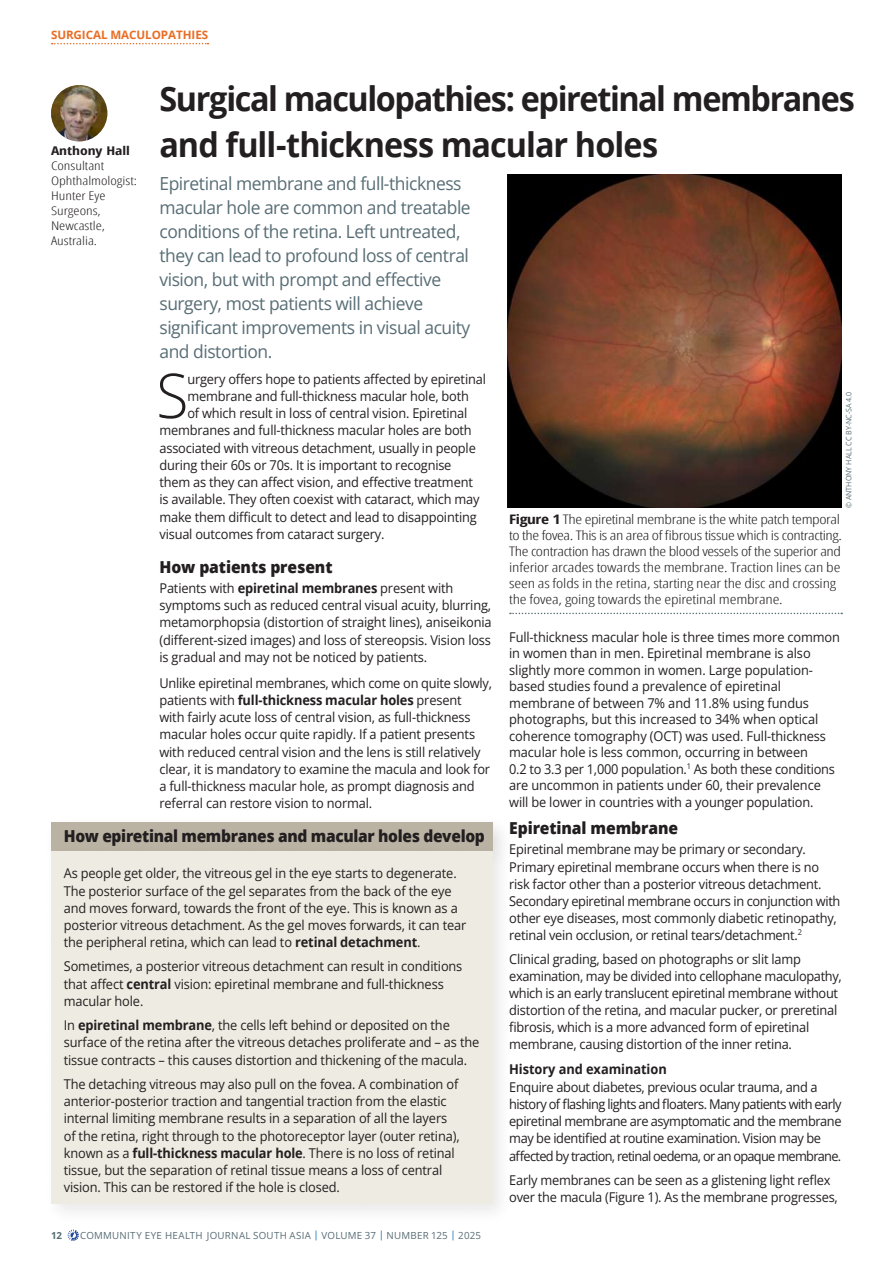
<style>
.page{position:relative;width:893px;height:1263px;background:#fff}
.page>*{position:absolute;margin:0;border:0;box-sizing:border-box;transform-origin:0 0}
.t1{font:300 61.8px "Open Sans";color:#231f20;scale:.95 1}
.t2{font:700 33.75px/46.5px "Open Sans";letter-spacing:-.04em;color:#231f20;scale:.96 1}
.t3{font:18px/24px "Open Sans";letter-spacing:-.025em;color:#586d75}
.t4{font:800 16.5px "Open Sans";letter-spacing:-.02em;color:#231f20;scale:.94 1}
.t5{font:800 16.5px "Open Sans";letter-spacing:-.02em;color:#231f20;scale:.95 1}
.t6{font:13.5px/17.2px "Open Sans";letter-spacing:-.015em;color:#231f20;scale:.95 1}
.t7{font:13.5px/17.2px "Open Sans";letter-spacing:-.035em;color:#231f20;scale:.95 1}
.t8{font:700 13.5px "Open Sans";letter-spacing:-.005em;color:#231f20;scale:.95 1}
.t9{font:300 13.2px/16.2px "Open Sans Condensed";letter-spacing:-.025em;color:#231f20;scale:1.32 1}
.t10{font:300 12px/15px "Open Sans Condensed";color:#231f20;scale:1.3 1}
.t11{font:700 12px "Open Sans Condensed";color:#231f20;scale:1.3 1}
.t12{font:700 11.7px "Open Sans";letter-spacing:-.005em;color:#e96d24}
.t13{font:9.75px "Open Sans";letter-spacing:.025em;color:#586d75}
.t14{font:700 9.75px "Open Sans";color:#586d75}
.t15{font:7.5px "Open Sans";color:#586d75;scale:.95 1}
.s1{font-weight:700}
.s2{color:#006cb7}
</style>
<div class="page">
<svg style="left:68px;top:1229px;width:11px;height:12px"></svg>
<svg style="left:52px;top:43px;width:156px;height:1px"></svg>
<img style="left:51px;top:85px;width:56px;height:56px;border-radius:28px">
<img style="left:507px;top:174px;width:335px;height:334px">
<svg style="left:510px;top:613px;width:332px;height:1px"></svg>
<div style="left:43px;top:815px;width:471px;height:57px;background:#231f20;opacity:.15"></div>
<div style="left:51px;top:823px;width:441px;height:28px;background:#bab3a3"></div>
<div style="left:43px;top:843px;width:471px;height:382px;background:#231f20;opacity:.1"></div>
<div style="left:51px;top:851px;width:441px;height:352px;background:#eeebe2"></div>
<p class="t12" style="left:51px;top:26px;width:159px">SURGICAL MACULOPATHIES</p>
<p class="t11" style="left:51px;top:143px;width:62px">Anthony Hall</p>
<p class="t10" style="left:51px;top:158px;width:68px">Consultant<br>Ophthalmologist:<br>Hunter Eye<br>Surgeons,<br>Newcastle,<br>Australia.</p>
<h2 class="t2" style="left:159px;top:75px;width:726px">Surgical maculopathies: epiretinal membranes and full-thickness macular holes</h2>
<p class="t3" style="left:159px;top:171px;width:313px">Epiretinal membrane and full-thickness macular hole are common and treatable conditions of the retina. Left untreated, they can lead to profound loss of central vision, but with prompt and effective surgery, most patients will achieve significant improvements in visual acuity and distortion.</p>
<h1 class="t1" style="left:156px;top:353px;width:35px">S</h1>
<p class="t6" style="left:187px;top:370px;width:316px">urgery offers hope to patients affected by epiretinal</p>
<p class="t6" style="left:187px;top:387px;width:298px">membrane and full-thickness macular hole, both</p>
<p class="t6" style="left:187px;top:404px;width:296px">of which result in loss of central vision. Epiretinal</p>
<p class="t6" style="left:159px;top:421px;width:330px">membranes and full-thickness macular holes are both</p>
<p class="t6" style="left:159px;top:439px;width:335px">associated with vitreous detachment, usually in people</p>
<p class="t6" style="left:159px;top:456px;width:309px">during their 60s or 70s. It is important to recognise</p>
<p class="t6" style="left:159px;top:473px;width:331px">them as they can affect vision, and effective treatment</p>
<p class="t6" style="left:159px;top:490px;width:339px">is available. They often coexist with cataract, which may</p>
<p class="t6" style="left:159px;top:508px;width:336px">make them difficult to detect and lead to disappointing</p>
<p class="t6" style="left:159px;top:525px;width:238px">visual outcomes from cataract surgery.</p>
<p class="t5" style="left:159px;top:554px;width:184px">How patients present</p>
<p class="t6" style="left:159px;top:579px;width:351px">Patients with <span class="s1">epiretinal membranes</span> present with symptoms such as reduced central visual acuity, blurring, metamorphopsia (distortion of straight lines), aniseikonia (different-sized images) and loss of stereopsis. Vision loss is gradual and may not be noticed by patients.</p>
<p class="t6" style="left:159px;top:674px;width:352px">Unlike epiretinal membranes, which come on quite slowly, patients with <span class="s1">full-thickness macular holes</span> present<br>with fairly acute loss of central vision, as full-thickness macular holes occur quite rapidly. If a patient presents with reduced central vision and the lens is still relatively clear, it is mandatory to examine the macula and look for a full-thickness macular hole, as prompt diagnosis and referral can restore vision to normal.</p>
<p class="t4" style="left:64px;top:824px;width:449px">How epiretinal membranes and macular holes develop</p>
<p class="t6" style="left:64px;top:864px;width:425px">As people get older, the vitreous gel in the eye starts to degenerate.<br>The posterior surface of the gel separates from the back of the eye and moves forward, towards the front of the eye. This is known as a posterior vitreous detachment. As the gel moves forwards, it can tear the peripheral retina, which can lead to <span class="s1">retinal detachment</span>.</p>
<p class="t6" style="left:64px;top:957px;width:421px">Sometimes, a posterior vitreous detachment can result in conditions that affect <span class="s1">central</span> vision: epiretinal membrane and full-thickness macular hole.</p>
<p class="t6" style="left:64px;top:1016px;width:439px">In <span class="s1">epiretinal membrane</span>, the cells left behind or deposited on the surface of the retina after the vitreous detaches proliferate and – as the tissue contracts – this causes distortion and thickening of the macula.</p>
<p class="t6" style="left:64px;top:1075px;width:418px">The detaching vitreous may also pull on the fovea. A combination of anterior-posterior traction and tangential traction from the elastic internal limiting membrane results in a separation of all the layers of the retina, right through to the photoreceptor layer (outer retina), known as a <span class="s1">full-thickness macular hole</span>. There is no loss of retinal tissue, but the separation of retinal tissue means a loss of central vision. This can be restored if the hole is closed.</p>
<p class="t14" style="left:51px;top:1229px;width:13px">12</p>
<p class="t13" style="left:80px;top:1229px;width:402px">COMMUNITY EYE HEALTH JOURNAL SOUTH ASIA <span class="s2">|</span> VOLUME 37 <span class="s2">|</span> NUMBER 125 <span class="s2">|</span> 2025</p>
<p class="t15" style="left:843px;top:508px;width:124px;rotate:-90deg">© ANTHONY HALL CC BY-NC-SA 4.0</p>
<p class="t9" style="left:509px;top:510px;width:254px"><span class="s1">Figure 1</span> The epiretinal membrane is the white patch temporal to the fovea. This is an area of fibrous tissue which is contracting.<br>The contraction has drawn the blood vessels of the superior and inferior arcades towards the membrane. Traction lines can be seen as folds in the retina, starting near the disc and crossing the fovea, going towards the epiretinal membrane.</p>
<p class="t6" style="left:509px;top:628px;width:350px;line-height:16.5px">Full-thickness macular hole is three times more common in women than in men. Epiretinal membrane is also slightly more common in women. Large population&shy;based studies found a prevalence of epiretinal membrane of between 7% and 11.8% using fundus photographs, but this increased to 34% when optical coherence tomography (OCT) was used. Full-thickness macular hole is less common, occurring in between<br>0.2 to 3.3 per 1,000 population.<sup>1</sup> As both these conditions are uncommon in patients under 60, their prevalence will be lower in countries with a younger population.</p>
<p class="t5" style="left:509px;top:816px;width:179px">Epiretinal membrane</p>
<p class="t6" style="left:509px;top:841px;width:350px">Epiretinal membrane may be primary or secondary.<br>Primary epiretinal membrane occurs when there is no risk factor other than a posterior vitreous detachment.<br>Secondary epiretinal membrane occurs in conjunction with other eye diseases, most commonly diabetic retinopathy, retinal vein occlusion, or retinal tears/detachment.<sup>2</sup></p>
<p class="t6" style="left:509px;top:950px;width:352px">Clinical grading, based on photographs or slit lamp examination, may be divided into cellophane maculopathy, which is an early translucent epiretinal membrane without distortion of the retina, and macular pucker, or preretinal fibrosis, which is a more advanced form of epiretinal membrane, causing distortion of the inner retina.</p>
<p class="t8" style="left:509px;top:1060px;width:167px">History and examination</p>
<p class="t7" style="left:509px;top:1078px;width:351px">Enquire about diabetes, previous ocular trauma, and a history of flashing lights and floaters. Many patients with early epiretinal membrane are asymptomatic and the membrane may be identified at routine examination. Vision may be affected by traction, retinal oedema, or an opaque membrane.</p>
<p class="t6" style="left:509px;top:1171px;width:347px">Early membranes can be seen as a glistening light reflex over the macula (Figure 1). As the membrane progresses,</p>
</div>
